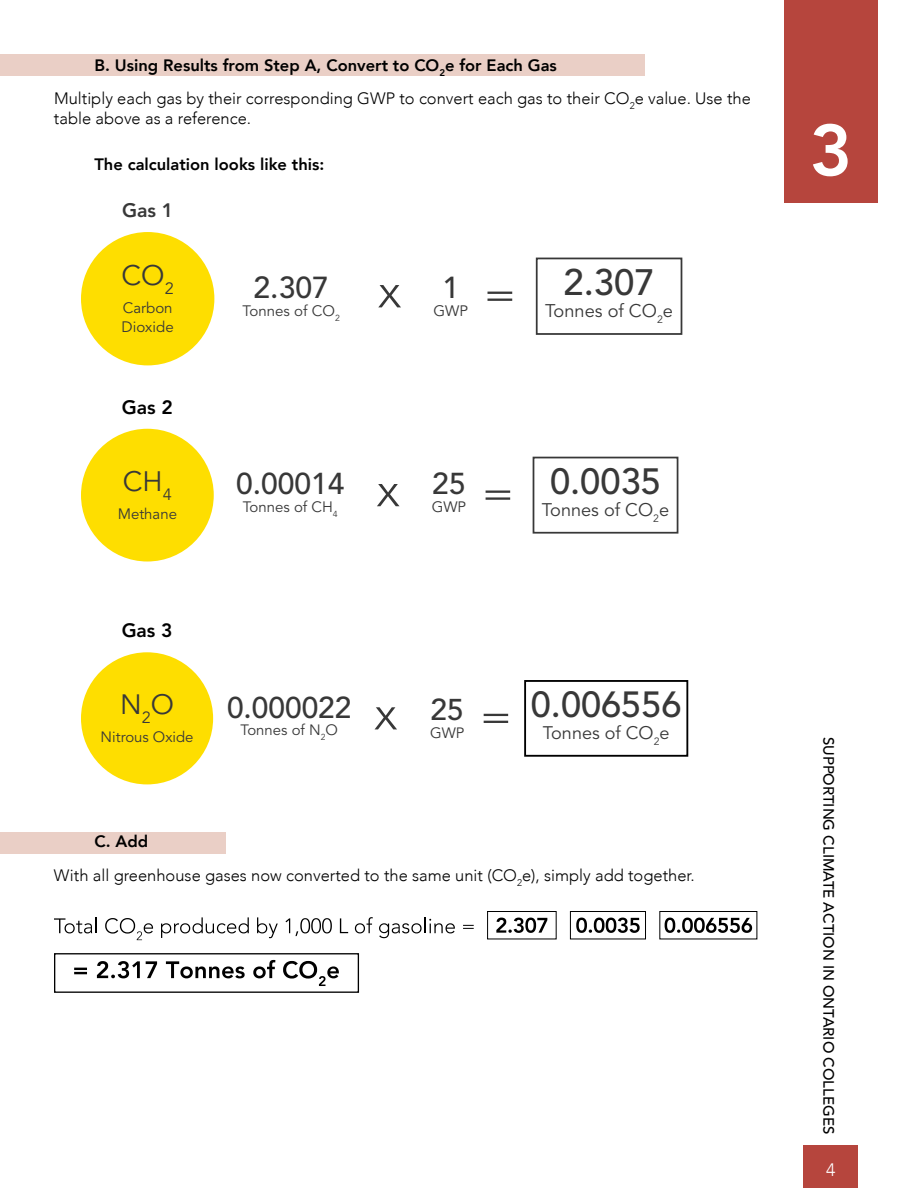
<style>
.page{position:relative;width:918px;height:1188px;background:#fff}
.page>*{position:absolute;margin:0;border:0;box-sizing:border-box;transform-origin:0 0}
.t1{font:800 72px "Avenir";color:#fff}
.t2{font:500 36.45px "Avenir";color:#383838}
.t3{font:500 36.3px "Avenir";color:#383838}
.t4{font:500 36.15px "Avenir";color:#383838}
.t5{font:500 30.15px "Avenir";color:#383838}
.t6{font:500 30px "Avenir";color:#383838}
.t7{font:500 29.85px "Avenir";color:#383838}
.t8{font:28.05px "Avenir";color:#383838}
.t9{font:27.9px "Avenir";color:#383838}
.t10{font:27.75px "Avenir";color:#383838}
.t11{font:800 19.35px "Avenir";color:#383838}
.t12{font:800 19.2px "Avenir";color:#000}
.t13{font:18.3px "Avenir";color:#383838}
.t14{font:18.15px "Avenir";color:#383838}
.t15{font:18px "Avenir";color:#383838}
.t16{font:300 18px "Avenir";color:#fff}
.t17{font:300 16.5px/33.3px "Avenir";color:#000}
.t18{font:800 16.5px "Avenir";color:#000}
.t19{font:15px/19.6px "Avenir";color:#383838}
.t20{font:500 15px "Avenir";color:#000}
.t21{font:14.85px "Avenir";color:#383838}
.s1{font-weight:800}
</style>
<div class="page">
<div style="left:784px;top:0;width:94px;height:202px;background:#b6453d"></div>
<div style="left:804px;top:1146px;width:54px;height:42px;background:#b6453d"></div>
<div style="left:0;top:54px;width:645px;height:22px;background:#eacfc6"></div>
<div style="left:0;top:832px;width:226px;height:22px;background:#eacfc6"></div>
<div style="left:81px;top:232px;width:133px;height:133px;background:#fede00;border-radius:50%"></div>
<hr style="left:488px;top:299px;width:24px;height:2px;background:#383838">
<hr style="left:488px;top:292px;width:24px;height:2px;background:#383838">
<svg style="left:378px;top:285px;width:23px;height:22px"></svg>
<div style="left:536px;top:258px;width:146px;height:77px;border:2px solid #383838"></div>
<div style="left:81px;top:429px;width:133px;height:132px;background:#fede00;border-radius:50%"></div>
<hr style="left:486px;top:497px;width:24px;height:3px;background:#383838">
<hr style="left:486px;top:491px;width:24px;height:2px;background:#383838">
<svg style="left:377px;top:484px;width:23px;height:22px"></svg>
<div style="left:533px;top:457px;width:145px;height:77px;border:2px solid #383838"></div>
<div style="left:81px;top:652px;width:132px;height:132px;background:#fede00;border-radius:50%"></div>
<hr style="left:484px;top:721px;width:24px;height:2px;background:#383838">
<hr style="left:484px;top:714px;width:24px;height:2px;background:#383838">
<svg style="left:375px;top:707px;width:22px;height:22px"></svg>
<div style="left:524px;top:680px;width:164px;height:77px;border:2px solid #000"></div>
<svg style="left:665px;top:918px;width:87px;height:15px"></svg>
<div style="left:659px;top:911px;width:98px;height:28px;border:1px solid #000"></div>
<svg style="left:54px;top:917px;width:43px;height:16px"></svg>
<svg style="left:105px;top:918px;width:48px;height:22px"></svg>
<svg style="left:161px;top:917px;width:88px;height:21px"></svg>
<svg style="left:257px;top:917px;width:21px;height:21px"></svg>
<svg style="left:286px;top:918px;width:46px;height:18px"></svg>
<svg style="left:340px;top:918px;width:8px;height:15px"></svg>
<svg style="left:355px;top:917px;width:18px;height:16px"></svg>
<svg style="left:379px;top:917px;width:76px;height:21px"></svg>
<svg style="left:463px;top:925px;width:11px;height:4px"></svg>
<div style="left:487px;top:911px;width:70px;height:28px;border:1px solid #000"></div>
<svg style="left:74px;top:968px;width:13px;height:6px"></svg>
<svg style="left:97px;top:961px;width:43px;height:17px"></svg>
<svg style="left:146px;top:961px;width:11px;height:17px"></svg>
<svg style="left:166px;top:961px;width:79px;height:17px"></svg>
<svg style="left:253px;top:960px;width:22px;height:18px"></svg>
<svg style="left:283px;top:961px;width:56px;height:25px"></svg>
<div style="left:54px;top:953px;width:305px;height:40px;border:1px solid #000"></div>
<svg style="left:496px;top:918px;width:51px;height:15px"></svg>
<div style="left:570px;top:911px;width:76px;height:28px;border:1px solid #000"></div>
<svg style="left:576px;top:918px;width:64px;height:15px"></svg>
<p class="t17" style="left:54px;top:48px;width:698px;text-indent:40px"><span class="s1">B. Using Results from Step A, Convert to CO</span><sub>2</sub><span class="s1">e for Each Gas<br></span>Multiply each gas by their corresponding GWP to convert each gas to their CO<sub>2</sub>e value. Use the</p>
<p class="t17" style="left:54px;top:101px;width:199px">table above as a reference.</p>
<p class="t18" style="left:95px;top:152px;width:231px">The calculation looks like this:</p>
<p class="t11" style="left:122px;top:195px;width:53px">Gas 1</p>
<h3 class="t8" style="left:122px;top:258px;width:54px">CO<sub>2</sub></h3>
<p class="t19" style="left:122px;top:298px;width:54px">Carbon<br>Dioxide</p>
<p class="t12" style="left:122px;top:392px;width:53px">Gas 2</p>
<h3 class="t9" style="left:123px;top:465px;width:50px">CH<sub>4</sub></h3>
<p class="t19" style="left:118px;top:504px;width:61px">Methane</p>
<h3 class="t5" style="left:254px;top:261px;width:77px">2.307</h3>
<p class="t19" style="left:243px;top:301px;width:99px">Tonnes of CO<sub>2</sub></p>
<h3 class="t6" style="left:236px;top:458px;width:110px">0.00014</h3>
<p class="t19" style="left:243px;top:498px;width:97px">Tonnes of CH<sub>4</sub></p>
<p class="t12" style="left:122px;top:616px;width:52px">Gas 3</p>
<h3 class="t10" style="left:120px;top:688px;width:55px">N<sub>2</sub>O</h3>
<p class="t21" style="left:101px;top:728px;width:95px">Nitrous Oxide</p>
<h3 class="t7" style="left:227px;top:681px;width:126px">0.000022</h3>
<p class="t19" style="left:241px;top:721px;width:99px">Tonnes of N<sub>2</sub>O</p>
<h3 class="t5" style="left:442px;top:261px;width:18px">1</h3>
<p class="t19" style="left:433px;top:301px;width:36px">GWP</p>
<h3 class="t6" style="left:432px;top:458px;width:35px">25</h3>
<p class="t19" style="left:432px;top:498px;width:36px">GWP</p>
<h2 class="t2" style="left:563px;top:251px;width:93px">2.307</h2>
<p class="t13" style="left:545px;top:300px;width:129px">Tonnes of CO<sub>2</sub>e</p>
<h3 class="t3" style="left:550px;top:450px;width:113px">0.0035</h3>
<p class="t14" style="left:542px;top:499px;width:129px">Tonnes of CO<sub>2</sub>e</p>
<h3 class="t7" style="left:431px;top:684px;width:35px">25</h3>
<p class="t19" style="left:430px;top:723px;width:36px">GWP</p>
<h3 class="t4" style="left:531px;top:673px;width:152px">0.006556</h3>
<p class="t15" style="left:543px;top:722px;width:128px">Tonnes of CO<sub>2</sub>e</p>
<p class="t17" style="left:54px;top:825px;width:642px;text-indent:41px"><span class="s1">C. Add<br></span>With all greenhouse gases now converted to the same unit (CO<sub>2</sub>e), simply add together.</p>
<h1 class="t1" style="left:810px;top:94px;width:44px">3</h1>
<p class="t20" style="left:842px;top:737px;width:399px;rotate:90deg">SUPPORTING CLIMATE ACTION IN ONTARIO COLLEGES</p>
<p class="t16" style="left:826px;top:1159px;width:11px">4</p>
</div>
